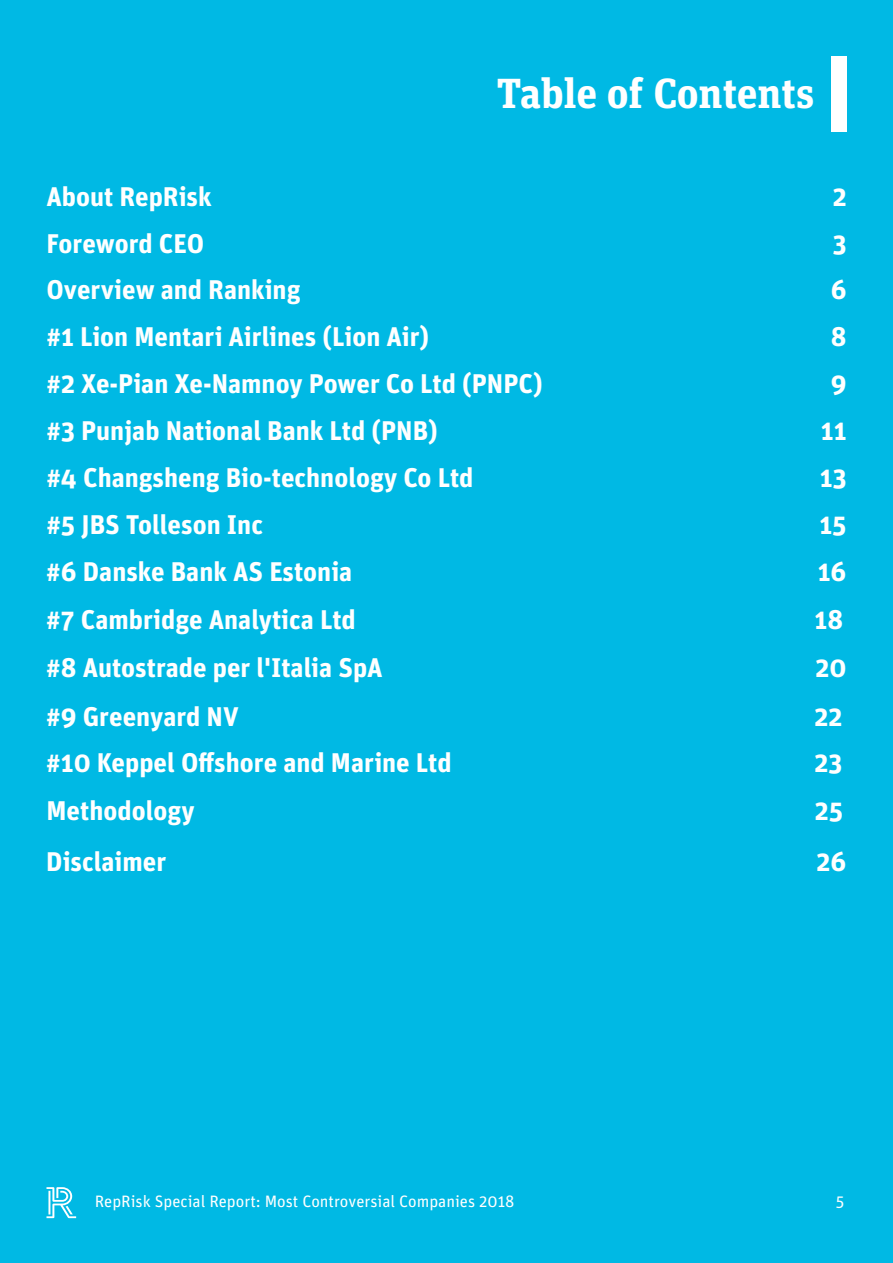
<style>
.page{position:relative;width:893px;height:1263px;background:#00b9e4}
.page>*{position:absolute;margin:0;border:0;box-sizing:border-box;transform-origin:0 0}
.t1{font:700 42px "Unit Slab OT";color:#fff}
.t2{font:700 27px "Unit OT";color:#fff}
.t3{font:16.5px "Unit OT";color:#fff}
</style>
<div class="page">
<svg style="left:46px;top:1187px;width:30px;height:31px"></svg>
<div style="left:832px;top:56px;width:15px;height:75px;background:#fff"></div>
<h1 class="t1" style="left:497px;top:66px;width:319px">Table of Contents</h1>
<p class="t2" style="left:46px;top:179px;width:167px">About RepRisk</p>
<p class="t2" style="left:833px;top:179px;width:15px">2</p>
<p class="t2" style="left:46px;top:226px;width:159px">Foreword CEO</p>
<p class="t2" style="left:833px;top:226px;width:15px">3</p>
<p class="t2" style="left:46px;top:272px;width:256px">Overview and Ranking</p>
<p class="t2" style="left:831px;top:272px;width:17px">6</p>
<p class="t2" style="left:46px;top:319px;width:384px">#1 Lion Mentari Airlines (Lion Air)</p>
<p class="t2" style="left:831px;top:319px;width:17px">8</p>
<p class="t2" style="left:46px;top:366px;width:498px">#2 Xe-Pian Xe-Namnoy Power Co Ltd (PNPC)</p>
<p class="t2" style="left:831px;top:366px;width:17px">9</p>
<p class="t2" style="left:46px;top:413px;width:393px">#3 Punjab National Bank Ltd (PNB)</p>
<p class="t2" style="left:821px;top:413px;width:27px">11</p>
<p class="t2" style="left:46px;top:459px;width:428px">#4 Changsheng Bio-technology Co Ltd</p>
<p class="t2" style="left:820px;top:459px;width:28px">13</p>
<p class="t2" style="left:47px;top:506px;width:218px">#5 JBS Tolleson Inc</p>
<p class="t2" style="left:819px;top:506px;width:29px">15</p>
<p class="t2" style="left:46px;top:554px;width:308px">#6 Danske Bank AS Estonia</p>
<p class="t2" style="left:818px;top:554px;width:30px">16</p>
<p class="t2" style="left:46px;top:602px;width:311px">#7 Cambridge Analytica Ltd</p>
<p class="t2" style="left:814px;top:602px;width:30px">18</p>
<p class="t2" style="left:46px;top:650px;width:338px">#8 Autostrade per l'Italia SpA</p>
<p class="t2" style="left:815px;top:650px;width:33px">20</p>
<p class="t2" style="left:46px;top:699px;width:194px">#9 Greenyard NV</p>
<p class="t2" style="left:814px;top:699px;width:29px">22</p>
<p class="t2" style="left:46px;top:745px;width:407px">#10 Keppel Offshore and Marine Ltd</p>
<p class="t2" style="left:814px;top:745px;width:29px">23</p>
<p class="t2" style="left:46px;top:793px;width:150px">Methodology</p>
<p class="t2" style="left:815px;top:793px;width:30px">25</p>
<p class="t2" style="left:46px;top:844px;width:122px">Disclaimer</p>
<p class="t2" style="left:816px;top:844px;width:31px">26</p>
<p class="t3" style="left:95px;top:1191px;width:421px">RepRisk Special Report: Most Controversial Companies 2018</p>
<p class="t3" style="left:836px;top:1191px;width:10px">5</p>
</div>
